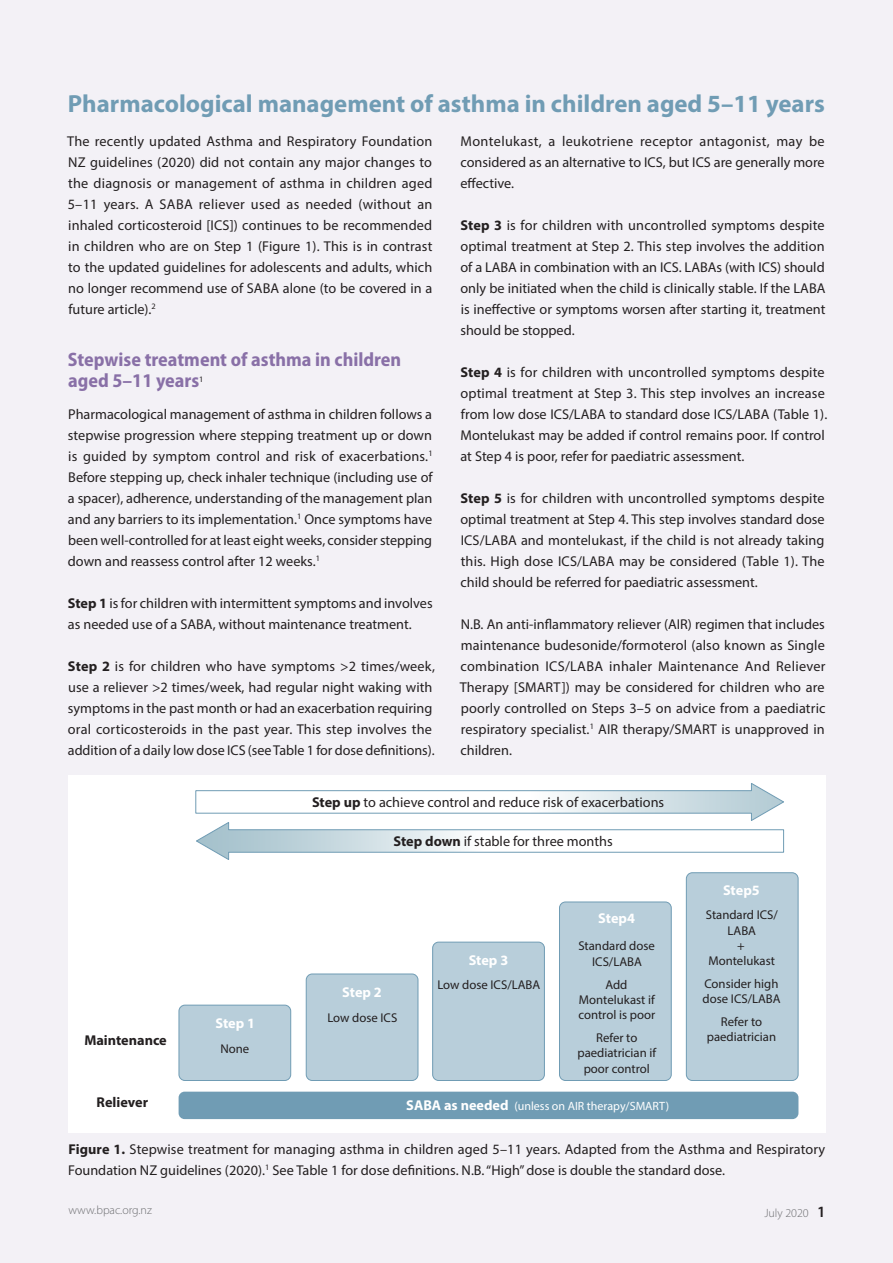
<style>
.page{position:relative;width:893px;height:1263px;background:#f3f1f6}
.page>*{position:absolute;margin:0;border:0;box-sizing:border-box;transform-origin:0 0}
.Section_Heading{font:700 24.75px "Myriad Pro";color:#709cb4}
.A_head{font:700 semi-condensed 19.5px/21px "Myriad Pro";color:#8970a7}
.Body{font:14.25px/21px "Myriad Pro";color:#231f20;text-align:justify}
.Body_Line_Space{font:14.25px/21px "Myriad Pro";color:#231f20}
.Body-2{font:700 14.25px "Myriad Pro";letter-spacing:-.005em;color:#fff}
.Body-3{font:700 14.25px "Myriad Pro";color:#231f20}
.Body-4{font:12.75px/15.3px "Myriad Pro";color:#231f20;text-align:center}
.Body-5{font:12px "Myriad Pro";color:#fff}
.t1{font:300 12px "Myriad Pro";color:#6c6d70}
.A_head-2{font:8.25px "Myriad Pro";color:#231f20}
.s1{font-weight:700}
.s2{font-weight:700;font-size:14.25px}
.s3{font-weight:600;font-size:15.75px;color:#231f20}
</style>
<div class="page">
<div style="left:68px;top:776px;width:757px;height:357px;background:#fff"></div>
<svg style="left:195px;top:783px;width:590px;height:77px"></svg>
<div style="left:306px;top:974px;width:112px;height:106px;background:#b8ceda;border-radius:6px"></div>
<div style="left:306px;top:974px;width:112px;height:107px;border:1px solid #709cb4;border-radius:6px"></div>
<div style="left:559px;top:902px;width:112px;height:178px;background:#b8ceda;border-radius:6px"></div>
<div style="left:559px;top:902px;width:113px;height:179px;border:1px solid #709cb4;border-radius:6px"></div>
<div style="left:433px;top:942px;width:111px;height:138px;background:#b8ceda;border-radius:6px"></div>
<div style="left:432px;top:942px;width:113px;height:139px;border:1px solid #709cb4;border-radius:6px"></div>
<div style="left:179px;top:1005px;width:112px;height:75px;background:#b8ceda;border-radius:6px"></div>
<div style="left:179px;top:1005px;width:112px;height:76px;border:1px solid #709cb4;border-radius:6px"></div>
<div style="left:179px;top:1092px;width:619px;height:27px;background:#709cb4;border-radius:6px"></div>
<div style="left:686px;top:873px;width:112px;height:207px;background:#b8ceda;border-radius:6px"></div>
<div style="left:686px;top:872px;width:112px;height:209px;border:1px solid #709cb4;border-radius:6px"></div>
<p class="Section_Heading" style="left:68px;top:87px;width:758px">Pharmacological management of asthma in children aged 5–11 years</p>
<p class="Body" style="left:67px;top:130px;width:367px">The recently updated Asthma and Respiratory Foundation NZ guidelines (2020) did not contain any major changes to the diagnosis or management of asthma in children aged 5–11 years. A SABA reliever used as needed (without an inhaled corticosteroid [ICS]) continues to be recommended in children who are on Step 1 (Figure 1). This is in contrast to the updated guidelines for adolescents and adults, which no longer recommend use of SABA alone (to be covered in a future article).<sup>2</sup></p>
<p class="A_head" style="left:68px;top:349px;width:335px">Stepwise treatment of asthma in children aged 5–11 years</p>
<p class="A_head-2" style="left:199px;top:374px;width:6px">1</p>
<p class="Body" style="left:68px;top:403px;width:366px">Pharmacological management of asthma in children follows a stepwise progression where stepping treatment up or down is guided by symptom control and risk of exacerbations.<sup>1<br></sup>Before stepping up, check inhaler technique (including use of a spacer), adherence, understanding of the management plan and any barriers to its implementation.<sup>1</sup> Once symptoms have been well-controlled for at least eight weeks, consider stepping down and reassess control after 12 weeks.<sup>1</sup></p>
<p class="Body_Line_Space" style="left:68px;top:592px;width:366px"><span class="s1">Step 1</span> is for children with intermittent symptoms and involves as needed use of a SABA, without maintenance treatment.</p>
<p class="Body_Line_Space" style="left:68px;top:655px;width:369px"><span class="s1">Step 2</span> is for children who have symptoms &gt;2 times/week, use a reliever &gt;2 times/week, had regular night waking with symptoms in the past month or had an exacerbation requiring oral corticosteroids in the past year. This step involves the addition of a daily low dose ICS (see Table 1 for dose definitions).</p>
<p class="Body_Line_Space" style="left:460px;top:130px;width:366px;text-align:justify">Montelukast, a leukotriene receptor antagonist, may be considered as an alternative to ICS, but ICS are generally more effective.</p>
<p class="Body_Line_Space" style="left:460px;top:214px;width:367px;text-align:justify"><span class="s1">Step 3</span> is for children with uncontrolled symptoms despite optimal treatment at Step 2. This step involves the addition of a LABA in combination with an ICS. LABAs (with ICS) should only be initiated when the child is clinically stable. If the LABA is ineffective or symptoms worsen after starting it, treatment should be stopped.</p>
<p class="Body_Line_Space" style="left:460px;top:361px;width:368px"><span class="s1">Step 4</span> is for children with uncontrolled symptoms despite optimal treatment at Step 3. This step involves an increase from low dose ICS/LABA to standard dose ICS/LABA (Table 1).<br>Montelukast may be added if control remains poor. If control at Step 4 is poor, refer for paediatric assessment.</p>
<p class="Body_Line_Space" style="left:460px;top:487px;width:366px;text-align:justify"><span class="s1">Step 5</span> is for children with uncontrolled symptoms despite optimal treatment at Step 4. This step involves standard dose ICS/LABA and montelukast, if the child is not already taking this. High dose ICS/LABA may be considered (Table 1). The child should be referred for paediatric assessment.</p>
<p class="Body" style="left:460px;top:613px;width:367px">N.B. An anti-inflammatory reliever (AIR) regimen that includes maintenance budesonide/formoterol (also known as Single combination ICS/LABA inhaler Maintenance And Reliever Therapy [SMART]) may be considered for children who are poorly controlled on Steps 3–5 on advice from a paediatric respiratory specialist.<sup>1</sup> AIR therapy/SMART is unapproved in children.</p>
<p class="Body-3" style="left:84px;top:1031px;width:84px">Maintenance</p>
<p class="Body-2" style="left:215px;top:1014px;width:41px">Step 1</p>
<p class="Body-4" style="left:220px;top:1040px;width:30px">None</p>
<p class="Body" style="left:312px;top:792px;width:354px"><span class="s1">Step up</span> to achieve control and reduce risk of exacerbations</p>
<p class="Body" style="left:393px;top:831px;width:221px"><span class="s1">Step down</span> if stable for three months</p>
<p class="Body-2" style="left:342px;top:983px;width:41px">Step 2</p>
<p class="Body-4" style="left:327px;top:1009px;width:71px">Low dose ICS</p>
<p class="Body-2" style="left:469px;top:950px;width:41px">Step 3</p>
<p class="Body-4" style="left:437px;top:977px;width:104px">Low dose ICS/LABA</p>
<p class="Body-2" style="left:598px;top:909px;width:38px">Step4</p>
<p class="Body-4" style="left:578px;top:938px;width:78px">Standard dose<br>ICS/LABA</p>
<p class="Body-4" style="left:605px;top:976px;width:24px">Add</p>
<p class="Body-4" style="left:578px;top:992px;width:78px;text-align:left">Montelukast if control is poor</p>
<p class="Body-4" style="left:577px;top:1030px;width:80px">Refer to paediatrician if poor control</p>
<p class="Body-3" style="left:97px;top:1093px;width:53px">Reliever</p>
<p class="Body-5" style="left:406px;top:1098px;width:264px"><span class="s2">SABA as needed</span> (unless on AIR therapy/SMART)</p>
<p class="Body-2" style="left:723px;top:881px;width:38px">Step5</p>
<p class="Body-4" style="left:706px;top:907px;width:74px">Standard ICS/<br>LABA</p>
<p class="Body-4" style="left:737px;top:938px;width:9px">+</p>
<p class="Body-4" style="left:708px;top:953px;width:68px">Montelukast</p>
<p class="Body-4" style="left:703px;top:976px;width:79px;text-align:left">Consider high dose ICS/LABA</p>
<p class="Body-4" style="left:707px;top:1014px;width:71px">Refer to paediatrician</p>
<p class="Body" style="left:68px;top:1138px;width:758px"><span class="s1">Figure 1.</span> Stepwise treatment for managing asthma in children aged 5–11 years. Adapted from the Asthma and Respiratory<br>Foundation NZ guidelines (2020).<sup>1</sup> See Table 1 for dose definitions. N.B. “High” dose is double the standard dose.</p>
<p class="t1" style="left:69px;top:1202px;width:85px">www.bpac.org.nz</p>
<p class="t1" style="left:764px;top:1206px;width:63px">July 2020 <span class="s3">1</span></p>
</div>
